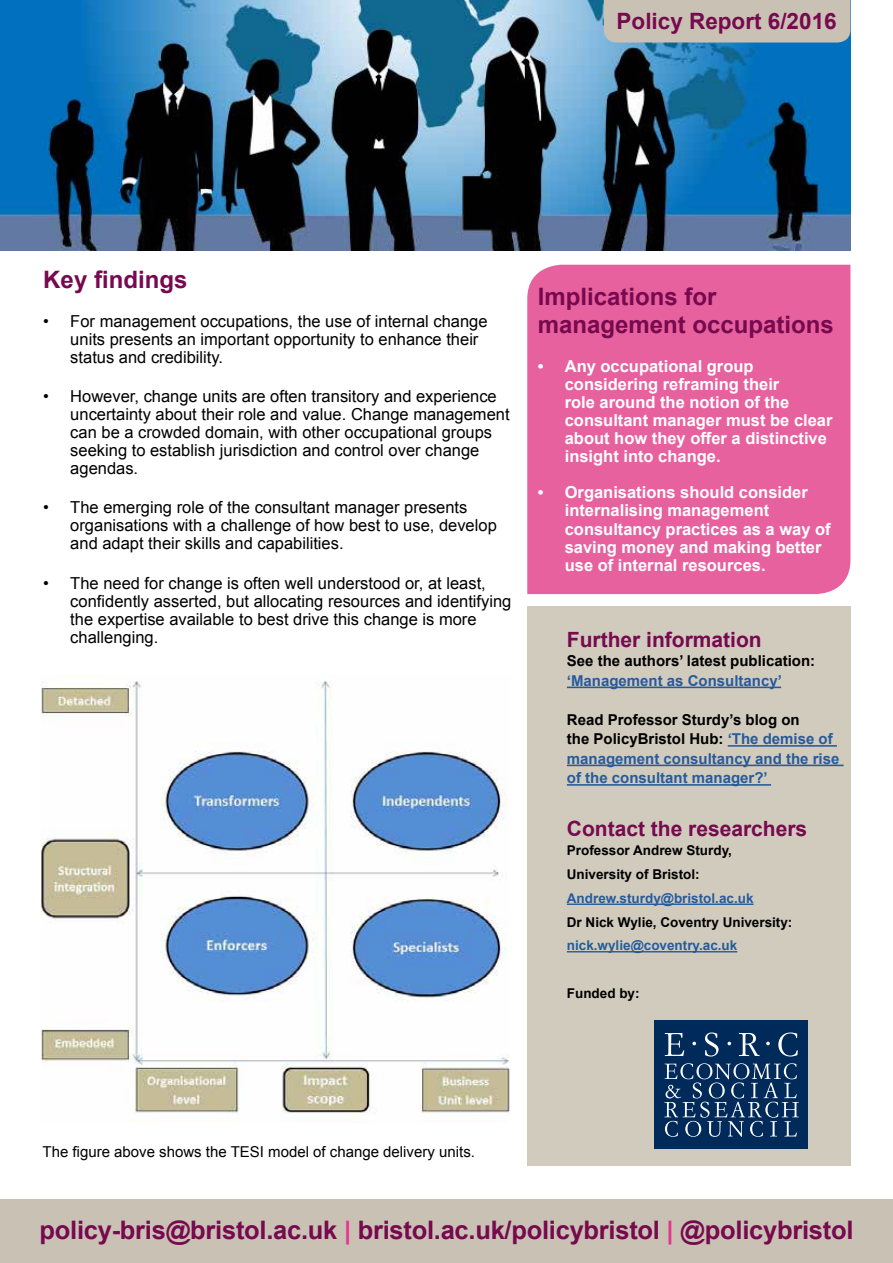
<style>
.page{position:relative;width:893px;height:1263px;background:#fff}
.page>*{position:absolute;margin:0;border:0;box-sizing:border-box;transform-origin:0 0}
.t1{font:700 25.5px "Arial";letter-spacing:-.01em;color:#77094f}
.t2{font:700 24px/28.5px "Arial";color:#77094f}
.t3{font:700 22.5px "Arial";color:#77094f}
.t4{font:700 21px "Arial";color:#77094f}
.t5{font:16.5px/18px "Arial";color:#000}
.t6{font:700 16.5px/18px "Arial";color:#fff}
.t7{font:700 15px/19.5px "Arial";color:#275b9b}
.t8{font:15px "Arial";color:#000}
.t9{font:700 15px "Arial";color:#000}
.t10{font:700 13.5px/23.7px "Arial";color:#000}
.t11{font:700 13.5px "Arial";color:#275b9b}
.s1{color:#000}
.s2{color:#e2388d}
</style>
<div class="page">
<img style="left:0;top:0;width:850px;height:251px">
<div style="left:527px;top:606px;width:323px;height:559px;background:#d1cbbe"></div>
<div style="left:654px;top:1020px;width:154px;height:129px;background:#002a5a"></div>
<svg style="left:664px;top:1063px;width:135px;height:74px"></svg>
<svg style="left:665px;top:1033px;width:19px;height:23px"></svg>
<svg style="left:692px;top:1042px;width:4px;height:3px"></svg>
<svg style="left:705px;top:1032px;width:13px;height:24px"></svg>
<svg style="left:727px;top:1042px;width:4px;height:3px"></svg>
<svg style="left:739px;top:1033px;width:20px;height:23px"></svg>
<svg style="left:766px;top:1042px;width:4px;height:3px"></svg>
<svg style="left:778px;top:1032px;width:20px;height:24px"></svg>
<div style="left:0;top:1199px;width:893px;height:64px;background:#c9c2b4"></div>
<hr style="left:567px;top:687px;width:214px;height:1px;background:#275b9b">
<hr style="left:728px;top:745px;width:109px;height:2px;background:#275b9b">
<hr style="left:567px;top:765px;width:277px;height:1px;background:#275b9b">
<hr style="left:567px;top:784px;width:204px;height:2px;background:#275b9b">
<hr style="left:567px;top:903px;width:187px;height:2px;background:#275b9b">
<hr style="left:567px;top:951px;width:170px;height:1px;background:#275b9b">
<div style="left:604px;top:0;width:246px;height:43px;background:#c9c2b4"></div>
<div style="left:527px;top:265px;width:323px;height:329px;background:#e7619f"></div>
<img style="left:41px;top:681px;width:468px;height:441px">
<h3 class="t3" style="left:617px;top:6px;width:222px">Policy Report 6/2016</h3>
<h2 class="t2" style="left:43px;top:266px;width:146px">Key findings</h2>
<p class="t5" style="left:70px;top:312px;width:419px;text-indent:-27px">• For management occupations, the use of internal change units presents an important opportunity to enhance their status and credibility.</p>
<p class="t5" style="left:70px;top:387px;width:441px;text-indent:-27px">• However, change units are often transitory and experience uncertainty about their role and value. Change management can be a crowded domain, with other occupational groups seeking to establish jurisdiction and control over change agendas.</p>
<p class="t5" style="left:70px;top:499px;width:428px;text-indent:-27px">• The emerging role of the consultant manager presents organisations with a challenge of how best to use, develop and adapt their skills and capabilities.</p>
<p class="t5" style="left:70px;top:574px;width:443px;text-indent:-27px">• The need for change is often well understood or, at least, confidently asserted, but allocating resources and identifying the expertise available to best drive this change is more challenging.</p>
<h2 class="t2" style="left:538px;top:283px;width:298px">Implications for management occupations</h2>
<p class="t6" style="left:565px;top:358px;width:269px;text-indent:-27px">• Any occupational group considering reframing their<br>role around the notion of the consultant manager must be clear about how they offer a distinctive insight into change.</p>
<p class="t6" style="left:565px;top:484px;width:267px;text-indent:-27px">• Organisations should consider internalising management consultancy practices as a way of saving money and making better use of internal resources.</p>
<p class="t4" style="left:567px;top:625px;width:196px">Further information</p>
<p class="t9" style="left:567px;top:651px;width:250px">See the authors’ latest publication:</p>
<p class="t7" style="left:567px;top:671px;width:217px">‘Management as Consultancy’</p>
<p class="t7" style="left:567px;top:710px;width:274px"><span class="s1">Read Professor Sturdy’s blog on<br>the PolicyBristol Hub:</span> ‘The demise of management consultancy and the rise of the consultant manager?’</p>
<p class="t4" style="left:567px;top:814px;width:242px">Contact the researchers</p>
<p class="t10" style="left:567px;top:839px;width:167px">Professor Andrew Sturdy,<br>University of Bristol:</p>
<p class="t11" style="left:567px;top:889px;width:188px">Andrew.sturdy@bristol.ac.uk</p>
<p class="t10" style="left:567px;top:910px;width:227px">Dr Nick Wylie, Coventry University:</p>
<p class="t11" style="left:567px;top:936px;width:172px">nick.wylie@coventry.ac.uk</p>
<p class="t10" style="left:567px;top:982px;width:74px">Funded by:</p>
<p class="t8" style="left:43px;top:1142px;width:434px">The figure above shows the TESI model of change delivery units.</p>
<h1 class="t1" style="left:40px;top:1213px;width:815px">policy-bris@bristol.ac.uk <span class="s2">|</span> bristol.ac.uk/policybristol <span class="s2">|</span> @policybristol</h1>
</div>
